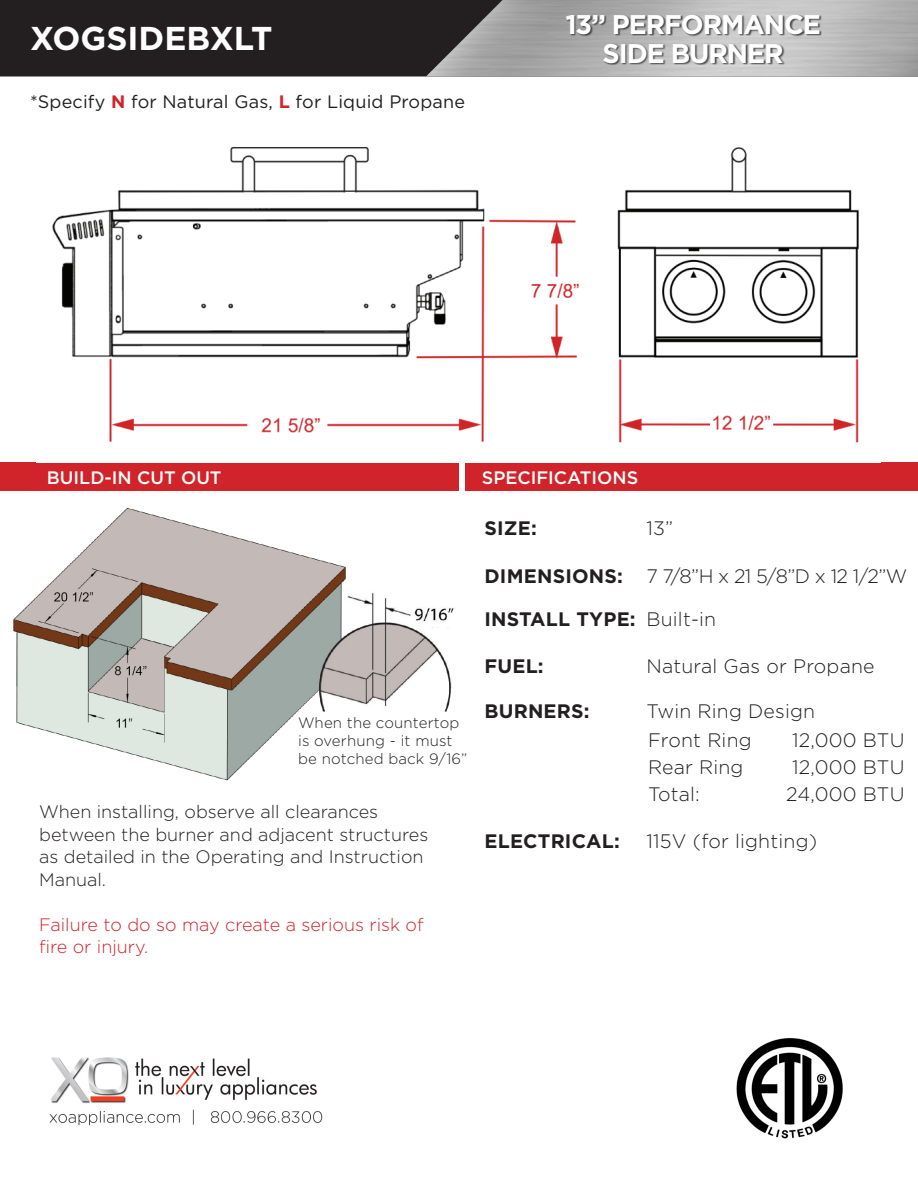
<style>
.page{position:relative;width:918px;height:1188px;background:#fff}
.page>*{position:absolute;margin:0;border:0;box-sizing:border-box;transform-origin:0 0}
.t1{font:700 33px "Gotham";color:#fff}
.t2{font:700 27px "Gotham";letter-spacing:-.04em;color:#fff}
.t3{font:300 19.5px "Gotham";letter-spacing:.01em;color:#231f20}
.t4{font:700 19.5px "Gotham";letter-spacing:.01em;color:#231f20}
.t5{font:300 18px/22.5px "Gotham";color:#231f20}
.t6{font:300 18px/22.5px "Gotham";color:#d1232a}
.t7{font:18px "Gotham";letter-spacing:.01em;color:#231f20}
.t8{font:500 18px "Gotham";color:#fff}
.t9{font:300 15px/18px "Gotham";letter-spacing:.01em;color:#231f20}
.s1{font-weight:700;color:#d1232a}
.s2{font-weight:700}
.s3{font-weight:300}
</style>
<div class="page">
<img style="left:13px;top:508px;width:441px;height:273px">
<div style="left:0;top:0;width:426px;height:76px;background:#231f20"></div>
<img style="left:426px;top:0;width:492px;height:76px">
<div style="left:566px;top:15px;width:256px;height:50px;background:#231f20;opacity:.75"></div>
<div style="left:0;top:462px;width:459px;height:29px;background:#d1232a"></div>
<div style="left:465px;top:462px;width:453px;height:29px;background:#d1232a"></div>
<img style="left:49px;top:1057px;width:274px;height:69px">
<div style="left:297px;top:716px;width:177px;height:79px;background:#fff"></div>
<img style="left:736px;top:1038px;width:107px;height:101px">
<img style="left:52px;top:147px;width:807px;height:296px">
<p class="t1" style="left:30px;top:16px;width:244px">XOGSIDEBXLT</p>
<p class="t7" style="left:30px;top:90px;width:437px">*Specify <span class="s1">N</span> for Natural Gas, <span class="s1">L</span> for Liquid Propane</p>
<p class="t2" style="left:565px;top:7px;width:257px">13” PERFORMANCE</p>
<p class="t2" style="left:603px;top:35px;width:183px">SIDE BURNER</p>
<p class="t8" style="left:47px;top:465px;width:176px">BUILD-IN CUT OUT</p>
<p class="t8" style="left:482px;top:465px;width:158px">SPECIFICATIONS</p>
<p class="t4" style="left:484px;top:515px;width:54px">SIZE:</p>
<p class="t3" style="left:646px;top:516px;width:28px">13”</p>
<p class="t3" style="left:484px;top:563px;width:424px"><span class="s2">DIMENSIONS:</span> 7 7/8”H x 21 5/8”D x 12 1/2”W</p>
<p class="t4" style="left:484px;top:606px;width:233px">INSTALL TYPE: <span class="s3">Built-in</span></p>
<p class="t9" style="left:298px;top:713px;width:171px">When the countertop is overhung - it must be notched back 9/16”</p>
<p class="t5" style="left:39px;top:800px;width:391px">When installing, observe all clearances between the burner and adjacent structures as detailed in the Operating and Instruction Manual.</p>
<p class="t6" style="left:39px;top:913px;width:386px">Failure to do so may create a serious risk of fire or injury.</p>
<p class="t4" style="left:484px;top:653px;width:61px">FUEL:</p>
<p class="t3" style="left:646px;top:654px;width:230px">Natural Gas or Propane</p>
<p class="t4" style="left:484px;top:698px;width:107px">BURNERS:</p>
<p class="t3" style="left:646px;top:698px;width:170px">Twin Ring Design</p>
<p class="t3" style="left:648px;top:728px;width:105px">Front Ring</p>
<p class="t3" style="left:792px;top:728px;width:114px">12,000 BTU</p>
<p class="t3" style="left:648px;top:755px;width:97px">Rear Ring</p>
<p class="t3" style="left:792px;top:755px;width:114px">12,000 BTU</p>
<p class="t3" style="left:648px;top:782px;width:53px">Total:</p>
<p class="t3" style="left:786px;top:782px;width:120px">24,000 BTU</p>
<p class="t4" style="left:484px;top:828px;width:137px">ELECTRICAL:</p>
<p class="t3" style="left:646px;top:829px;width:172px">115V (for lighting)</p>
</div>
